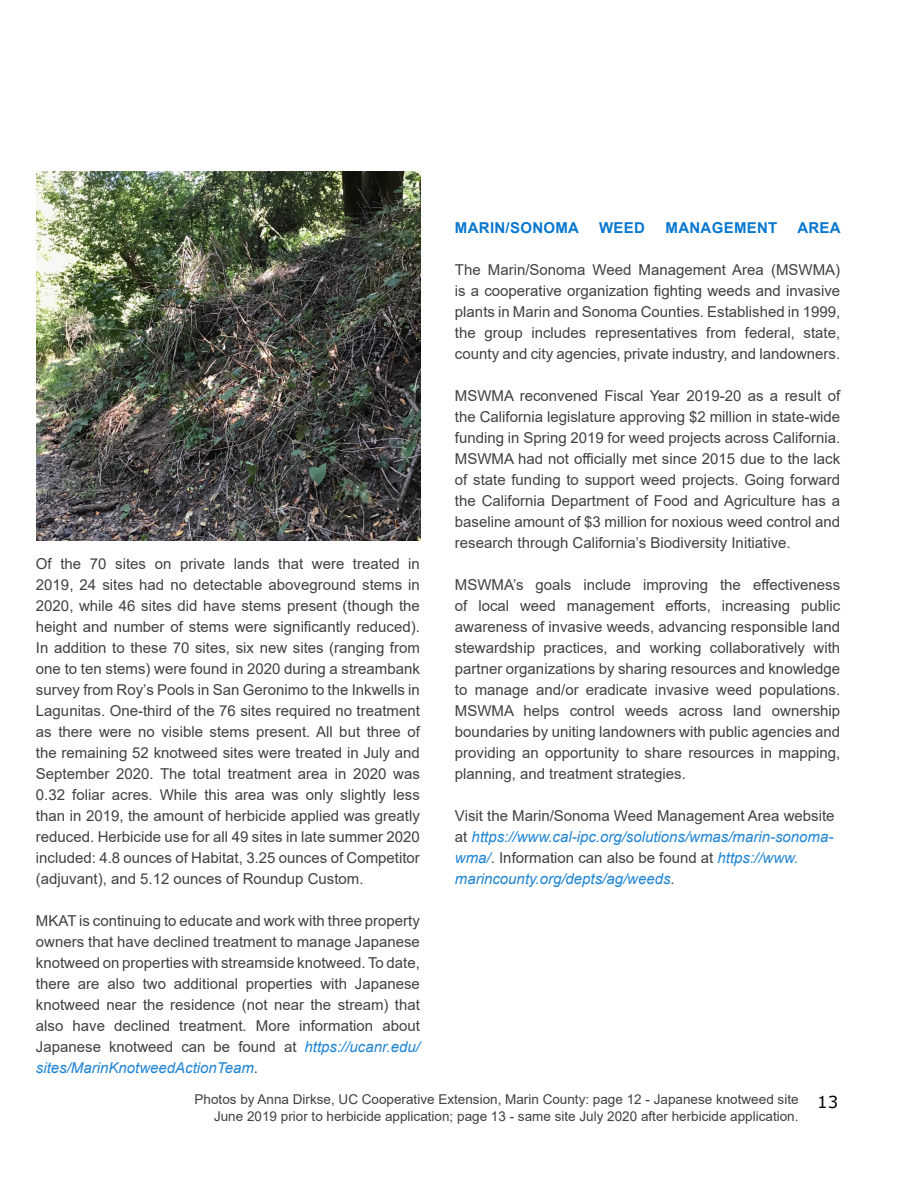
<style>
.page{position:relative;width:918px;height:1188px;background:#fff}
.page>*{position:absolute;margin:0;border:0;box-sizing:border-box;transform-origin:0 0}
.t1{font:16.5px "Verdana";color:#000}
.t2{font:15px/21px "Arial";color:#414042;text-align:justify}
.t3{font:italic 15px/21px "Arial";color:#2085d4}
.t4{font:700 15px "Arial";letter-spacing:.02em;color:#0777cf}
.t5{font:13.5px/16.2px "Arial";color:#414042;text-align:right}
.s1{font-style:italic;color:#2085d4}
.s2{font-style:normal;color:#414042}
</style>
<div class="page">
<img style="left:36px;top:172px;width:384px;height:368px">
<p class="t2" style="left:36px;top:553px;width:386px">Of the 70 sites on private lands that were treated in 2019, 24 sites had no detectable aboveground stems in 2020, while 46 sites did have stems present (though the height and number of stems were significantly reduced).<br>In addition to these 70 sites, six new sites (ranging from one to ten stems) were found in 2020 during a streambank survey from Roy’s Pools in San Geronimo to the Inkwells in Lagunitas. One-third of the 76 sites required no treatment as there were no visible stems present. All but three of the remaining 52 knotweed sites were treated in July and September 2020. The total treatment area in 2020 was 0.32 foliar acres. While this area was only slightly less than in 2019, the amount of herbicide applied was greatly reduced. Herbicide use for all 49 sites in late summer 2020 included: 4.8 ounces of Habitat, 3.25 ounces of Competitor (adjuvant), and 5.12 ounces of Roundup Custom.</p>
<p class="t2" style="left:36px;top:910px;width:386px">MKAT is continuing to educate and work with three property owners that have declined treatment to manage Japanese knotweed on properties with streamside knotweed. To date, there are also two additional properties with Japanese knotweed near the residence (not near the stream) that also have declined treatment. More information about Japanese knotweed can be found at <span class="s1">https://ucanr.edu/ sites/MarinKnotweedActionTeam</span>.</p>
<p class="t4" style="left:455px;top:217px;width:126px">MARIN/SONOMA</p>
<p class="t4" style="left:599px;top:217px;width:47px">WEED</p>
<p class="t4" style="left:666px;top:217px;width:113px">MANAGEMENT</p>
<p class="t4" style="left:797px;top:217px;width:45px">AREA</p>
<p class="t2" style="left:455px;top:259px;width:387px">The Marin/Sonoma Weed Management Area (MSWMA) is a cooperative organization fighting weeds and invasive plants in Marin and Sonoma Counties. Established in 1999, the group includes representatives from federal, state, county and city agencies, private industry, and landowners.</p>
<p class="t2" style="left:455px;top:385px;width:387px">MSWMA reconvened Fiscal Year 2019-20 as a result of the California legislature approving $2 million in state-wide funding in Spring 2019 for weed projects across California.<br>MSWMA had not officially met since 2015 due to the lack of state funding to support weed projects. Going forward the California Department of Food and Agriculture has a baseline amount of $3 million for noxious weed control and research through California’s Biodiversity Initiative.</p>
<p class="t2" style="left:455px;top:574px;width:387px">MSWMA’s goals include improving the effectiveness of local weed management efforts, increasing public awareness of invasive weeds, advancing responsible land stewardship practices, and working collaboratively with partner organizations by sharing resources and knowledge to manage and/or eradicate invasive weed populations.<br>MSWMA helps control weeds across land ownership boundaries by uniting landowners with public agencies and providing an opportunity to share resources in mapping, planning, and treatment strategies.</p>
<p class="t3" style="left:455px;top:805px;width:381px"><span class="s2">Visit the Marin/Sonoma Weed Management Area website at</span> https://www.cal-ipc.org/solutions/wmas/marin-sonoma&shy;wma/<span class="s2">. Information can also be found at</span> https://www. marincounty.org/depts/ag/weeds<span class="s2">.</span></p>
<p class="t5" style="left:195px;top:1092px;width:606px">Photos by Anna Dirkse, UC Cooperative Extension, Marin County: page 12 - Japanese knotweed site<br>June 2019 prior to herbicide application; page 13 - same site July 2020 after herbicide application.</p>
<p class="t1" style="left:817px;top:1090px;width:22px">13</p>
</div>
